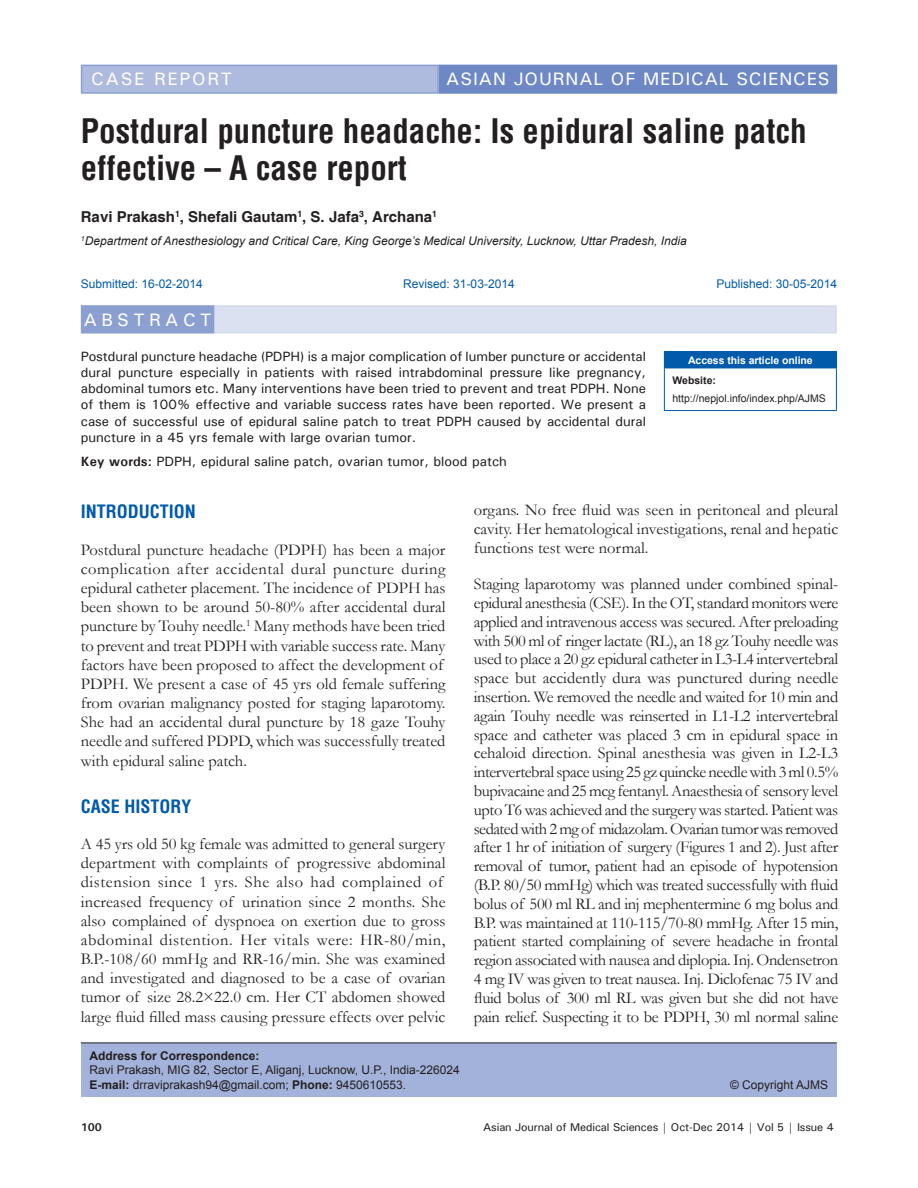
<style>
.page{position:relative;width:918px;height:1188px;background:#fff}
.page>*{position:absolute;margin:0;border:0;box-sizing:border-box;transform-origin:0 0}
.AT{font:700 condensed 33px/37.5px "Helvetica";color:#231f20}
.AH{font:500 18px "Univers";letter-spacing:.05em;color:#fff}
.t1{font:700 condensed 18px "Helvetica";color:#015aaa}
.AH-2{font:500 18px "Univers";letter-spacing:.1em;color:#fff}
.ABSH{font:500 18px "Univers";letter-spacing:.25em;color:#fff}
.TX{font:16.5px/18.8px "Garamond";color:#231f20}
.AU{font:700 15px "Helvetica";color:#231f20}
.ABS{font:500 13.5px/16.2px "Univers";color:#231f20;text-align:justify}
.KWD{font:500 13.5px "Univers";color:#231f20}
.ADD{font:12px/14.4px "Arial";color:#231f20}
.AFF{font:italic 12px "Arial";color:#231f20}
.HIS_1{font:12px "Arial";color:#015aaa}
.t2{font:500 11.25px "Univers";letter-spacing:-.01em;color:#231f20}
.t3{font:700 11.25px "Univers";color:#231f20}
.t4{font:10.5px/18.8px "Arial";color:#231f20}
.t5{font:700 10.5px "Arial";letter-spacing:-.005em;color:#fff}
.s1{font-weight:700}
</style>
<div class="page">
<div style="left:81px;top:305px;width:756px;height:28px;background:#dbe1f1"></div>
<div style="left:82px;top:306px;width:132px;height:27px;background:#8b9fd1"></div>
<div style="left:81px;top:305px;width:133px;height:28px;border:2px solid #8b9fd1"></div>
<div style="left:82px;top:65px;width:356px;height:28px;background:#aebade"></div>
<div style="left:81px;top:65px;width:358px;height:29px;border:2px solid #8b9fd1"></div>
<div style="left:440px;top:65px;width:396px;height:28px;background:#6d88c5"></div>
<div style="left:439px;top:65px;width:398px;height:29px;border:2px solid #6d88c5"></div>
<div style="left:664px;top:352px;width:172px;height:16px;background:#015aaa"></div>
<hr style="left:664px;top:351px;width:173px;height:1px;background:#015aaa">
<svg style="left:836px;top:352px;width:1px;height:16px"></svg>
<hr style="left:664px;top:368px;width:1px;height:42px;background:#015aaa">
<hr style="left:664px;top:368px;width:173px;height:1px;background:#015aaa">
<hr style="left:836px;top:368px;width:1px;height:42px;background:#015aaa">
<hr style="left:664px;top:410px;width:173px;height:1px;background:#015aaa">
<div style="left:81px;top:1043px;width:756px;height:53px;background:#a3b2da"></div>
<hr style="left:81px;top:1042px;width:756px;height:1px;background:#231f20">
<p class="AH-2" style="left:91px;top:67px;width:142px">CASE REPORT</p>
<p class="AH" style="left:446px;top:68px;width:385px">ASIAN JOURNAL OF MEDICAL SCIENCES</p>
<p class="AT" style="left:81px;top:112px;width:727px">Postdural puncture headache: Is epidural saline patch effective – A case report</p>
<p class="AU" style="left:81px;top:207px;width:358px">Ravi Prakash<sup>1</sup>, Shefali Gautam<sup>1</sup>, S. Jafa<sup>3</sup>, Archana<sup>1</sup></p>
<p class="AFF" style="left:81px;top:233px;width:607px"><sup>1</sup>Department of Anesthesiology and Critical Care, King George’s Medical University, Lucknow, Uttar Pradesh, India</p>
<p class="HIS_1" style="left:81px;top:275px;width:124px">Submitted: 16‑02‑2014</p>
<p class="HIS_1" style="left:403px;top:275px;width:113px">Revised: 31‑03‑2014</p>
<p class="HIS_1" style="left:716px;top:275px;width:122px">Published: 30-05-2014</p>
<p class="ABSH" style="left:84px;top:308px;width:129px">ABSTRACT</p>
<p class="ABS" style="left:81px;top:348px;width:567px">Postdural puncture headache (PDPH) is a major complication of lumber puncture or accidental dural puncture especially in patients with raised intrabdominal pressure like pregnancy, abdominal tumors etc. Many interventions have been tried to prevent and treat PDPH. None of them is 100% effective and variable success rates have been reported. We present a case of successful use of epidural saline patch to treat PDPH caused by accidental dural puncture in a 45 yrs female with large ovarian tumor.</p>
<p class="KWD" style="left:81px;top:453px;width:428px"><span class="s1">Key words:</span> PDPH, epidural saline patch, ovarian tumor, blood patch</p>
<p class="t5" style="left:688px;top:353px;width:126px">Access this article online</p>
<p class="t4" style="left:672px;top:371px;width:155px"><span class="s1">Website: </span>http://nepjol.info/index.php/AJMS</p>
<h1 class="t1" style="left:81px;top:500px;width:117px">INTRODUCTION</h1>
<p class="TX" style="left:81px;top:539px;width:366px;line-height:19.2px">Postdural puncture headache (PDPH) has been a major complication after accidental dural puncture during epidural catheter placement. The incidence of PDPH has been shown to be around 50-80% after accidental dural puncture by Touhy needle.<sup>1</sup> Many methods have been tried to prevent and treat PDPH with variable success rate. Many factors have been proposed to affect the development of PDPH. We present a case of 45 yrs old female suffering from ovarian malignancy posted for staging laparotomy.<br>She had an accidental dural puncture by 18 gaze Touhy needle and suffered PDPD, which was successfully treated with epidural saline patch.</p>
<h1 class="t1" style="left:81px;top:794px;width:112px">CASE HISTORY</h1>
<p class="TX" style="left:81px;top:834px;width:366px;line-height:19.2px">A 45 yrs old 50 kg female was admitted to general surgery department with complaints of progressive abdominal distension since 1 yrs. She also had complained of increased frequency of urination since 2 months. She also complained of dyspnoea on exertion due to gross abdominal distention. Her vitals were: HR-80/min, B.P.-108/60 mmHg and RR-16/min. She was examined and investigated and diagnosed to be a case of ovarian tumor of size 28.2×22.0 cm. Her CT abdomen showed large fluid filled mass causing pressure effects over pelvic</p>
<p class="ADD" style="left:89px;top:1048px;width:372px"><span class="s1">Address for Correspondence:<br></span>Ravi Prakash, MIG 82, Sector E, Aliganj, Lucknow, U.P., India-226024<br><span class="s1">E-mail:</span> drraviprakash94@gmail.com; <span class="s1">Phone:</span> 9450610553.</p>
<p class="TX" style="left:474px;top:501px;width:366px;text-align:justify">organs. No free fluid was seen in peritoneal and pleural cavity. Her hematological investigations, renal and hepatic functions test were normal.</p>
<p class="TX" style="left:474px;top:574px;width:366px;text-align:justify">Staging laparotomy was planned under combined spinal&shy;epidural anesthesia (CSE). In the OT, standard monitors were applied and intravenous access was secured. After preloading with 500 ml of ringer lactate (RL), an 18 gz Touhy needle was used to place a 20 gz epidural catheter in L3-L4 intervertebral space but accidently dura was punctured during needle insertion. We removed the needle and waited for 10 min and again Touhy needle was reinserted in L1-L2 intervertebral space and catheter was placed 3 cm in epidural space in cehaloid direction. Spinal anesthesia was given in L2-L3 intervertebral space using 25 gz quincke needle with 3 ml 0.5% bupivacaine and 25 mcg fentanyl. Anaesthesia of sensory level upto T6 was achieved and the surgery was started. Patient was sedated with 2 mg of midazolam. Ovarian tumor was removed after 1 hr of initiation of surgery (Figures 1 and 2). Just after removal of tumor, patient had an episode of hypotension (B.P. 80/50 mmHg) which was treated successfully with fluid bolus of 500 ml RL and inj mephentermine 6 mg bolus and B.P. was maintained at 110-115/70-80 mmHg. After 15 min, patient started complaining of severe headache in frontal region associated with nausea and diplopia. Inj. Ondensetron 4 mg IV was given to treat nausea. Inj. Diclofenac 75 IV and fluid bolus of 300 ml RL was given but she did not have pain relief. Suspecting it to be PDPH, 30 ml normal saline</p>
<p class="ADD" style="left:730px;top:1077px;width:100px">© Copyright AJMS</p>
<p class="t3" style="left:81px;top:1120px;width:23px">100</p>
<p class="t2" style="left:483px;top:1120px;width:352px">Asian Journal of Medical Sciences | Oct-Dec 2014 | Vol 5 | Issue 4</p>
</div>
